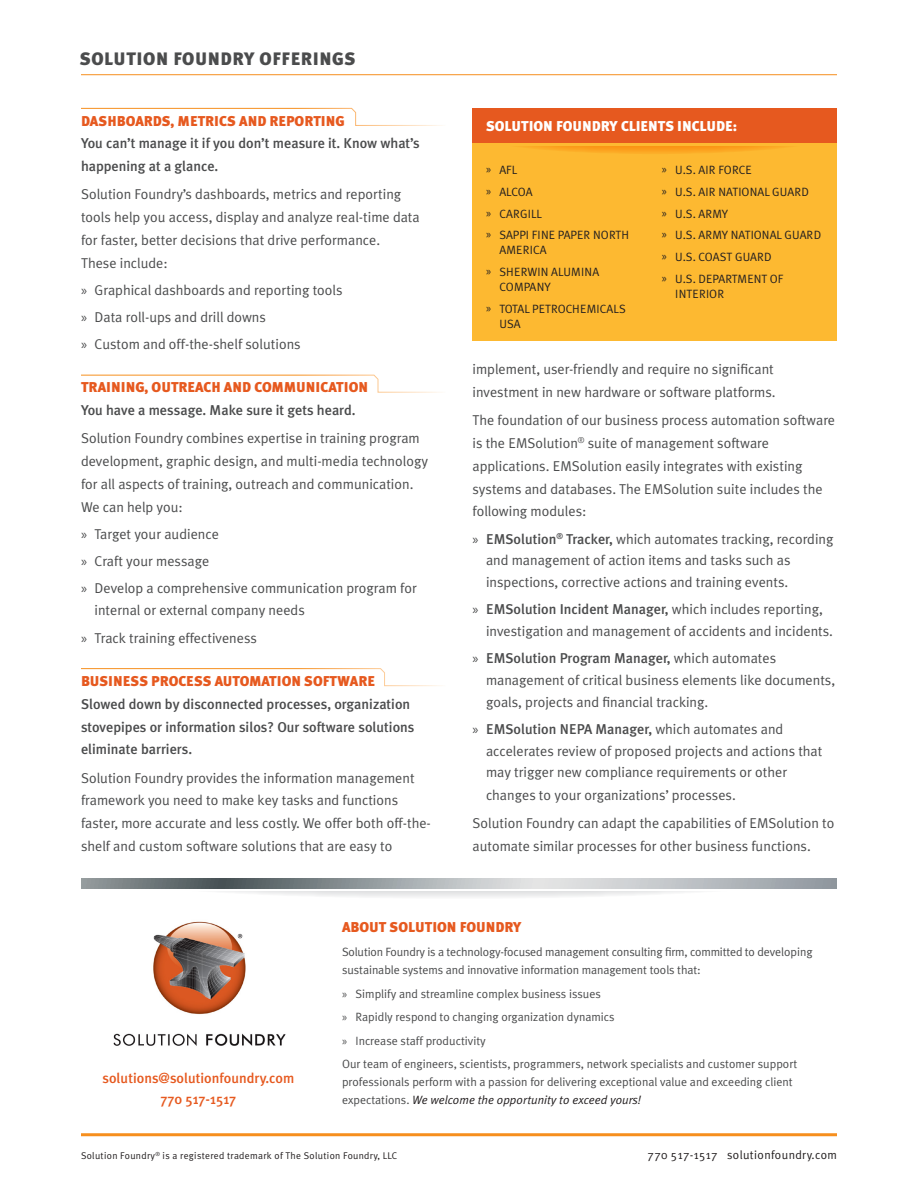
<style>
.page{position:relative;width:918px;height:1188px;background:#fff}
.page>*{position:absolute;margin:0;border:0;box-sizing:border-box;transform-origin:0 0}
.Cover_descriptor_11p{font:900 18px "Meta Plus";letter-spacing:.03em;color:#4b4c4d}
.Body_9_5pt{font:14.25px/22.8px "Meta Plus Normal";color:#4b4c4d}
.Body_9_5pt-2{font:500 14.25px/22.8px "Meta Plus";color:#4b4c4d}
.Subhead_Level_2___9{font:900 14.25px "Meta Plus";color:#e6591f}
.Body_9_5pt-3{font:500 14.25px/21px "Meta Plus";color:#e6591f;text-align:center}
.Body_12pt__blue{font:900 14.25px "Meta Plus";color:#fff}
.Body_9_5pt-4{font:12px/18px "Meta Plus Normal";color:#4b4c4d}
.footer_pagination_8p{font:12px/15px "Meta Plus Normal";letter-spacing:.01em;color:#231f20}
.footer_pagination_8p-2{font:12px "Meta Plus Normal";letter-spacing:.03em;color:#231f20}
.footer_pagination_8p-3{font:9.75px "Meta Plus Normal";letter-spacing:.03em;color:#231f20}
.s1{font-family:"Myriad Pro"}
.s2{font-family:"Meta Plus";font-weight:500}
.s3{font-style:italic;color:#231f20}
</style>
<div class="page">
<div style="left:472px;top:108px;width:365px;height:232px;background:#fdb931"></div>
<svg style="left:472px;top:114px;width:365px;height:40px;fill:#fca622"></svg>
<div style="left:472px;top:108px;width:365px;height:37px;background:linear-gradient(to right,#e6591f,#e6591f)"></div>
<div style="left:472px;top:108px;width:365px;height:34px;background:#e6591f"></div>
<img style="left:113px;top:921px;width:173px;height:125px">
<svg style="left:82px;top:845px;width:755px;height:54px;fill:#eeeeef"></svg>
<div style="left:81px;top:815px;width:756px;height:76px;background:#fff"></div>
<svg style="left:81px;top:878px;width:756px;height:11px"></svg>
<hr style="left:81px;top:1133px;width:756px;height:3px;background:#f68f1e">
<hr style="left:81px;top:74px;width:756px;height:1px;background:#f68f1e">
<svg style="left:81px;top:108px;width:361px;height:18px"></svg>
<svg style="left:81px;top:374px;width:359px;height:19px"></svg>
<svg style="left:81px;top:668px;width:361px;height:18px"></svg>
<p class="Cover_descriptor_11p" style="left:80px;top:48px;width:277px">SOLUTION FOUNDRY OFFERINGS</p>
<p class="Subhead_Level_2___9" style="left:81px;top:112px;width:265px">DASHBOARDS, METRICS AND REPORTING</p>
<p class="Body_9_5pt-2" style="left:81px;top:132px;width:340px">You can’t manage it if you don’t measure it. Know what’s happening at a glance.</p>
<p class="Body_9_5pt" style="left:81px;top:183px;width:340px">Solution Foundry’s dashboards, metrics and reporting tools help you access, display and analyze real-time data for faster, better decisions that drive performance.<br>These include:</p>
<p class="Body_9_5pt" style="left:81px;top:278px;width:263px"><span class="s1">»</span> Graphical dashboards and reporting tools</p>
<p class="Body_9_5pt" style="left:81px;top:306px;width:186px"><span class="s1">»</span> Data roll-ups and drill downs</p>
<p class="Body_9_5pt" style="left:81px;top:333px;width:221px"><span class="s1">»</span> Custom and off-the-shelf solutions</p>
<p class="Subhead_Level_2___9" style="left:81px;top:379px;width:289px">TRAINING, OUTREACH AND COMMUNICATION</p>
<p class="Body_9_5pt-2" style="left:81px;top:399px;width:276px">You have a message. Make sure it gets heard.</p>
<p class="Body_9_5pt" style="left:81px;top:427px;width:349px">Solution Foundry combines expertise in training program development, graphic design, and multi-media technology for all aspects of training, outreach and communication.<br>We can help you:</p>
<p class="Body_9_5pt" style="left:81px;top:522px;width:140px"><span class="s1">»</span> Target your audience</p>
<p class="Body_9_5pt" style="left:81px;top:550px;width:130px"><span class="s1">»</span> Craft your message</p>
<p class="Body_9_5pt" style="left:94px;top:577px;width:324px;line-height:21.8px;text-indent:-14px"><span class="s1">»</span> Develop a comprehensive communication program for internal or external company needs</p>
<p class="Body_9_5pt" style="left:81px;top:626px;width:177px"><span class="s1">»</span> Track training effectiveness</p>
<p class="Subhead_Level_2___9" style="left:81px;top:673px;width:295px">BUSINESS PROCESS AUTOMATION SOFTWARE</p>
<p class="Body_9_5pt-2" style="left:81px;top:692px;width:335px">Slowed down by disconnected processes, organization stovepipes or information silos? Our software solutions eliminate barriers.</p>
<p class="Body_9_5pt" style="left:81px;top:766px;width:351px">Solution Foundry provides the information management framework you need to make key tasks and functions faster, more accurate and less costly. We offer both off-the&shy;shelf and custom software solutions that are easy to</p>
<p class="Body_12pt__blue" style="left:486px;top:118px;width:253px">SOLUTION FOUNDRY CLIENTS INCLUDE:</p>
<p class="footer_pagination_8p" style="left:486px;top:162px;width:33px"><span class="s1">»</span> AFL</p>
<p class="footer_pagination_8p" style="left:486px;top:184px;width:48px"><span class="s1">»</span> ALCOA</p>
<p class="footer_pagination_8p" style="left:486px;top:206px;width:58px"><span class="s1">»</span> CARGILL</p>
<p class="footer_pagination_8p" style="left:500px;top:228px;width:131px;text-indent:-14px"><span class="s1">»</span> SAPPI FINE PAPER NORTH<br>AMERICA</p>
<p class="footer_pagination_8p" style="left:500px;top:264px;width:101px;text-indent:-14px"><span class="s1">»</span> SHERWIN ALUMINA<br>COMPANY</p>
<p class="footer_pagination_8p" style="left:500px;top:301px;width:128px;text-indent:-14px"><span class="s1">»</span> TOTAL PETROCHEMICALS<br>USA</p>
<p class="footer_pagination_8p" style="left:662px;top:162px;width:91px"><span class="s1">»</span> U.S. AIR FORCE</p>
<p class="footer_pagination_8p" style="left:662px;top:184px;width:149px"><span class="s1">»</span> U.S. AIR NATIONAL GUARD</p>
<p class="footer_pagination_8p" style="left:662px;top:206px;width:68px"><span class="s1">»</span> U.S. ARMY</p>
<p class="footer_pagination_8p" style="left:662px;top:228px;width:161px"><span class="s1">»</span> U.S. ARMY NATIONAL GUARD</p>
<p class="footer_pagination_8p" style="left:662px;top:249px;width:112px"><span class="s1">»</span> U.S. COAST GUARD</p>
<p class="footer_pagination_8p" style="left:675px;top:271px;width:109px;text-indent:-14px"><span class="s1">»</span> U.S. DEPARTMENT OF<br>INTERIOR</p>
<p class="Body_9_5pt" style="left:472px;top:358px;width:305px">implement, user-friendly and require no significant investment in new hardware or software platforms.</p>
<p class="Body_9_5pt" style="left:472px;top:409px;width:364px">The foundation of our business process automation software is the EMSolution<sup>®</sup> suite of management software applications. EMSolution easily integrates with existing systems and databases. The EMSolution suite includes the following modules:</p>
<p class="Body_9_5pt" style="left:486px;top:528px;width:349px;line-height:21.8px;text-indent:-14px"><span class="s1">»</span> <span class="s2">EMSolution</span><sup>®</sup> <span class="s2">Tracker,</span> which automates tracking, recording and management of action items and tasks such as inspections, corrective actions and training events.</p>
<p class="Body_9_5pt" style="left:486px;top:598px;width:349px;line-height:21.8px;text-indent:-14px"><span class="s1">»</span> <span class="s2">EMSolution Incident Manager,</span> which includes reporting, investigation and management of accidents and incidents.</p>
<p class="Body_9_5pt" style="left:486px;top:647px;width:351px;line-height:21.8px;text-indent:-14px"><span class="s1">»</span> <span class="s2">EMSolution Program Manager,</span> which automates management of critical business elements like documents, goals, projects and financial tracking.</p>
<p class="Body_9_5pt" style="left:486px;top:718px;width:338px;line-height:22px;text-indent:-14px"><span class="s1">»</span> <span class="s2">EMSolution NEPA Manager,</span> which automates and accelerates review of proposed projects and actions that may trigger new compliance requirements or other changes to your organizations’ processes.</p>
<p class="Body_9_5pt" style="left:472px;top:812px;width:363px">Solution Foundry can adapt the capabilities of EMSolution to automate similar processes for other business functions.</p>
<p class="Body_9_5pt-3" style="left:102px;top:1067px;width:193px">solutions@solutionfoundry.com<br>770 517-1517</p>
<p class="Subhead_Level_2___9" style="left:342px;top:918px;width:181px">ABOUT SOLUTION FOUNDRY</p>
<p class="Body_9_5pt-4" style="left:342px;top:943px;width:472px">Solution Foundry is a technology-focused management consulting firm, committed to developing sustainable systems and innovative information management tools that:</p>
<p class="Body_9_5pt-4" style="left:342px;top:984px;width:260px"><span class="s1">»</span> Simplify and streamline complex business issues</p>
<p class="Body_9_5pt-4" style="left:342px;top:1008px;width:274px"><span class="s1">»</span> Rapidly respond to changing organization dynamics</p>
<p class="Body_9_5pt-4" style="left:342px;top:1031px;width:145px"><span class="s1">»</span> Increase staff productivity</p>
<p class="Body_9_5pt-4" style="left:342px;top:1055px;width:457px">Our team of engineers, scientists, programmers, network specialists and customer support professionals perform with a passion for delivering exceptional value and exceeding client expectations. <span class="s3">We welcome the opportunity to exceed yours!</span></p>
<p class="footer_pagination_8p-3" style="left:81px;top:1150px;width:318px">Solution Foundry<sup>®</sup> is a registered trademark of The Solution Foundry, LLC</p>
<p class="footer_pagination_8p-2" style="left:648px;top:1148px;width:191px">770 517-1517 solutionfoundry.com</p>
</div>
